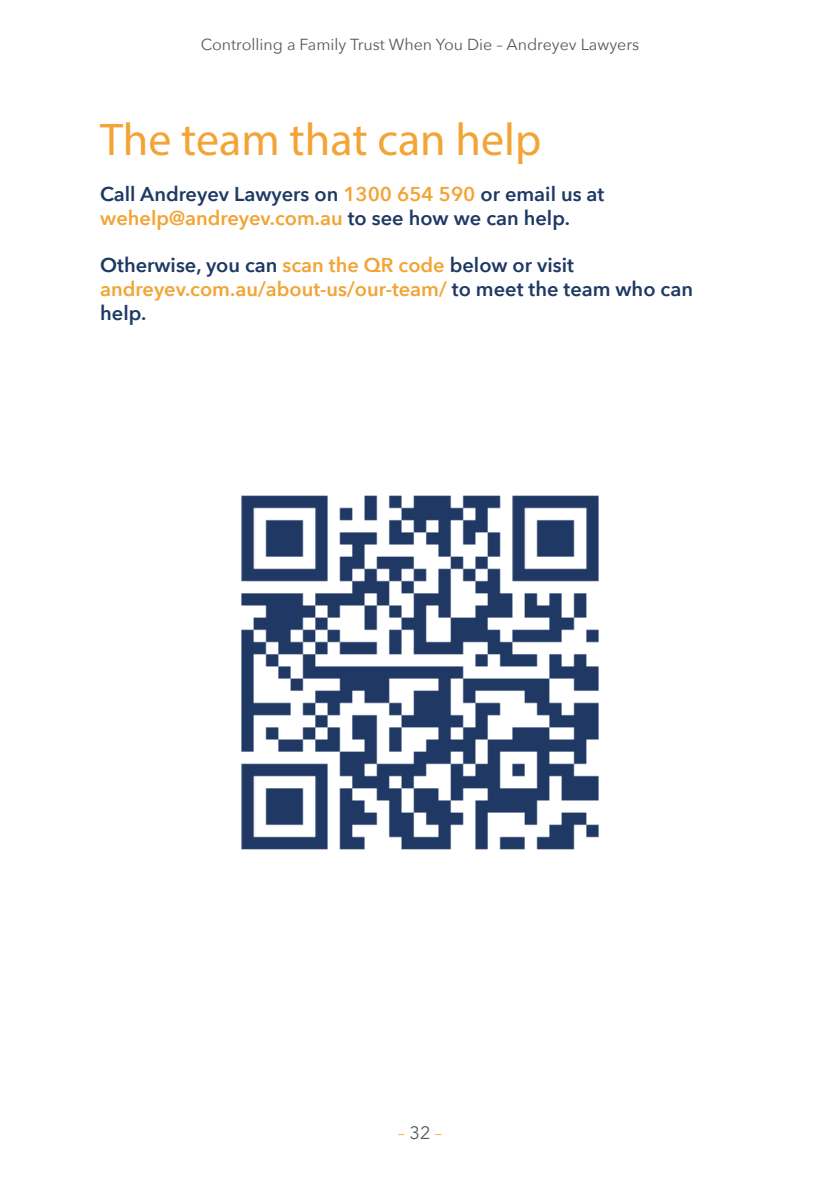
<style>
.page{position:relative;width:840px;height:1191px;background:#fff}
.page>*{position:absolute;margin:0;border:0;box-sizing:border-box;transform-origin:0 0}
.t1{font:46px "Myriad Pro";color:#f2a434}
.t2{font:600 20px/24px "Avenir Next";color:#1e3964}
.t3{font:18px "Avenir Next";color:#f2a434}
.t4{font:16px "Avenir Next";color:#58595b}
.s1{color:#f2a434}
.s2{color:#58595b}
</style>
<div class="page">
<img style="left:241px;top:495px;width:358px;height:355px">
<p class="t4" style="left:201px;top:31px;width:439px">Controlling a Family Trust When You Die – Andreyev Lawyers</p>
<h1 class="t1" style="left:100px;top:111px;width:442px">The team that can help</h1>
<p class="t2" style="left:100px;top:182px;width:505px">Call Andreyev Lawyers on <span class="s1">1300 654 590</span> or email us at <span class="s1">wehelp@andreyev.com.au</span> to see how we can help.</p>
<p class="t2" style="left:100px;top:252px;width:594px">Otherwise, you can <span class="s1">scan the QR code</span> below or visit <span class="s1">andreyev.com.au/about-us/our-team/</span> to meet the team who can help.</p>
<p class="t3" style="left:397px;top:1117px;width:46px">– <span class="s2">32</span> –</p>
</div>
